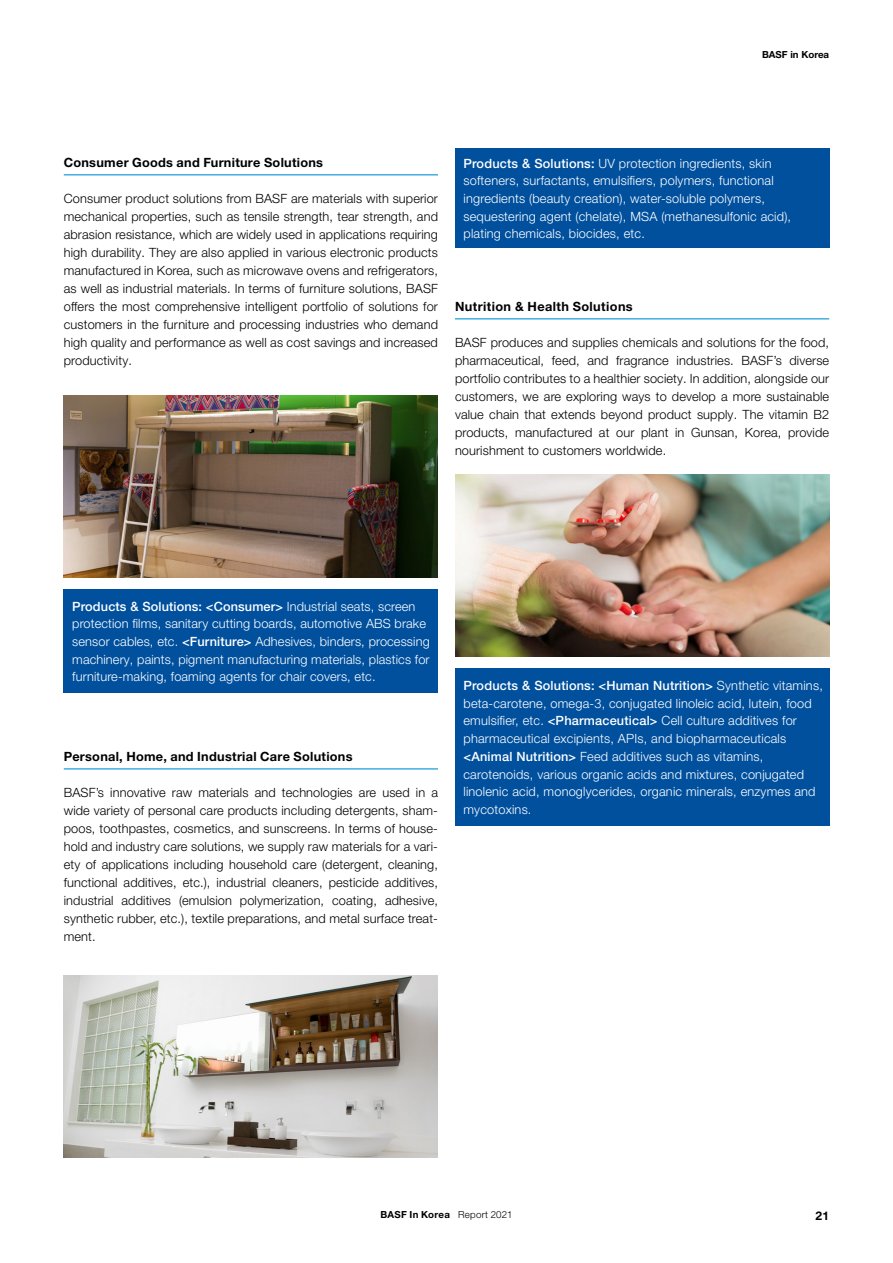
<style>
.page{position:relative;width:893px;height:1263px;background:#fff}
.page>*{position:absolute;margin:0;border:0;box-sizing:border-box;transform-origin:0 0}
.t1{font:300 12.75px/18px "Helvetica Finanz Std";letter-spacing:.01em;color:#000;text-align:justify}
.t2{font:300 12.75px/17.7px "Helvetica Finanz Std";letter-spacing:.015em;color:#fff}
.t3{font:700 12.75px "Helvetica Finanz Std";letter-spacing:.02em;color:#000}
.t4{font:700 12px "Helvetica Finanz Std";color:#000}
.t5{font:700 9.75px "Helvetica Finanz Std";letter-spacing:.025em;color:#000}
.t6{font:700 9.75px "Helvetica Finanz Std";color:#000}
.s1{font-weight:500}
.s2{font-weight:300}
</style>
<div class="page">
<img style="left:64px;top:395px;width:374px;height:182px">
<div style="left:64px;top:590px;width:374px;height:103px;background:#00509e"></div>
<hr style="left:64px;top:174px;width:374px;height:1px;background:#0095d6">
<hr style="left:64px;top:768px;width:374px;height:1px;background:#0095d6">
<hr style="left:455px;top:318px;width:374px;height:1px;background:#0095d6">
<img style="left:64px;top:976px;width:374px;height:182px">
<div style="left:455px;top:149px;width:374px;height:99px;background:#00509e"></div>
<img style="left:455px;top:474px;width:374px;height:182px">
<div style="left:455px;top:669px;width:374px;height:157px;background:#00509e"></div>
<p class="t6" style="left:762px;top:49px;width:69px">BASF in Korea</p>
<p class="t3" style="left:64px;top:155px;width:261px">Consumer Goods and Furniture Solutions</p>
<p class="t1" style="left:64px;top:189px;width:376px">Consumer product solutions from BASF are materials with superior mechanical properties, such as tensile strength, tear strength, and abrasion resistance, which are widely used in applications requiring high durability. They are also applied in various electronic products manufactured in Korea, such as microwave ovens and refrigerators, as well as industrial materials. In terms of furniture solutions, BASF offers the most comprehensive intelligent portfolio of solutions for customers in the furniture and processing industries who demand high quality and performance as well as cost savings and increased productivity.</p>
<p class="t2" style="left:463px;top:154px;width:329px"><span class="s1">Products &amp; Solutions:</span> UV protection ingredients, skin softeners, surfactants, emulsifiers, polymers, functional ingredients (beauty creation), water-soluble polymers, sequestering agent (chelate), MSA (methanesulfonic acid), plating chemicals, biocides, etc.</p>
<p class="t3" style="left:455px;top:299px;width:179px">Nutrition &amp; Health Solutions</p>
<p class="t1" style="left:455px;top:333px;width:376px">BASF produces and supplies chemicals and solutions for the food, pharmaceutical, feed, and fragrance industries. BASF’s diverse portfolio contributes to a healthier society. In addition, alongside our customers, we are exploring ways to develop a more sustainable value chain that extends beyond product supply. The vitamin B2 products, manufactured at our plant in Gunsan, Korea, provide nourishment to customers worldwide.</p>
<p class="t2" style="left:72px;top:597px;width:359px"><span class="s1">Products &amp; Solutions: &lt;Consumer&gt;</span> Industrial seats, screen protection films, sanitary cutting boards, automotive ABS brake sensor cables, etc. <span class="s1">&lt;Furniture&gt;</span> Adhesives, binders, processing machinery, paints, pigment manufacturing materials, plastics for furniture-making, foaming agents for chair covers, etc.</p>
<p class="t3" style="left:64px;top:749px;width:290px">Personal, Home, and Industrial Care Solutions</p>
<p class="t1" style="left:64px;top:783px;width:376px">BASF’s innovative raw materials and technologies are used in a wide variety of personal care products including detergents, sham&shy;poos, toothpastes, cosmetics, and sunscreens. In terms of house&shy;hold and industry care solutions, we supply raw materials for a vari&shy;ety of applications including household care (detergent, cleaning, functional additives, etc.), industrial cleaners, pesticide additives, industrial additives (emulsion polymerization, coating, adhesive, synthetic rubber, etc.), textile preparations, and metal surface treat&shy;ment.</p>
<p class="t2" style="left:463px;top:676px;width:361px"><span class="s1">Products &amp; Solutions: &lt;Human Nutrition&gt;</span> Synthetic vitamins, beta-carotene, omega-3, conjugated linoleic acid, lutein, food emulsifier, etc. <span class="s1">&lt;Pharmaceutical&gt;</span> Cell culture additives for pharmaceutical excipients, APIs, and biopharmaceuticals <span class="s1">&lt;Animal Nutrition&gt;</span> Feed additives such as vitamins, carotenoids, various organic acids and mixtures, conjugated linolenic acid, monoglycerides, organic minerals, enzymes and mycotoxins.</p>
<p class="t5" style="left:381px;top:1208px;width:133px">BASF In Korea <span class="s2">Report 2021</span></p>
<p class="t4" style="left:816px;top:1208px;width:15px">21</p>
</div>
